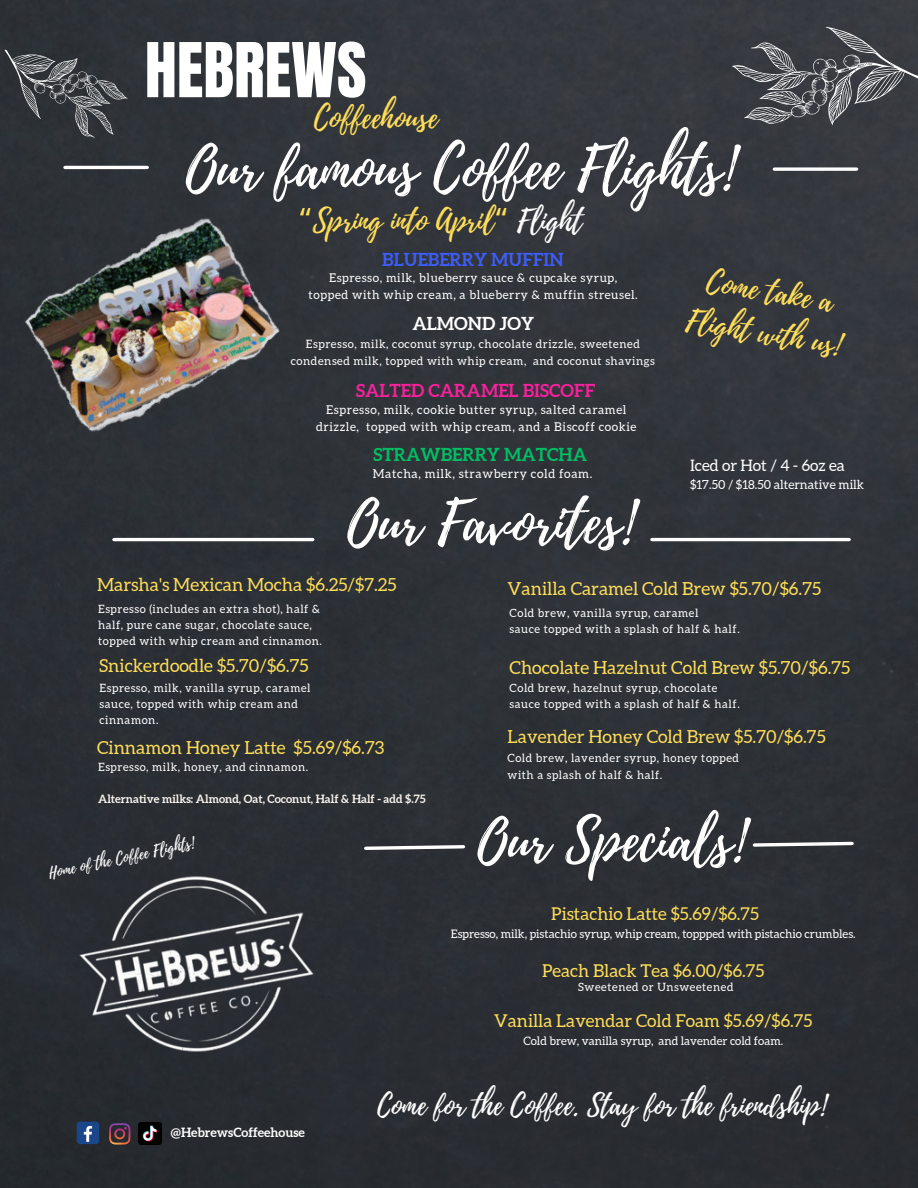
<style>
.page{position:relative;width:918px;height:1188px;background:#fff}
.page>*{position:absolute;margin:0;border:0;box-sizing:border-box;transform-origin:0 0}
.t1{font:64.2px "Anton";color:#fff}
.t2{font:58.2px "Playlist Script";color:#fff}
.t3{font:56.7px "Playlist Script";color:#fff}
.t4{font:30.6px "Playlist Script";color:#ffde59}
.t5{font:30.15px "Playlist Script";color:#ffde59}
.t6{font:30px/41.5px "Playlist Script";color:#ffde59;text-align:center}
.t7{font:28.35px "Playlist Script";color:#fff}
.t8{font:18px "Aleo";color:#ffde59}
.t9{font:700 17.85px "Aleo";color:#f6219c}
.t10{font:700 17.85px "Aleo";color:#00bf63}
.t11{font:700 17.85px "Aleo";color:#3d5df8}
.t12{font:700 17.85px "Aleo";color:#fff}
.t13{font:17.7px "Aleo";color:#ffde59}
.t14{font:17.55px "Aleo";color:#ffde59}
.t15{font:15.75px "Aleo";color:#fff}
.t16{font:15.45px "Playlist Script";color:#fff}
.t17{font:700 12.75px "Aleo";color:#fff}
.t18{font:12.45px "Aleo";color:#fff}
.t19{font:12.3px "Aleo";letter-spacing:.05em;color:#fff}
.t20{font:12.15px/17.1px "Aleo";letter-spacing:.05em;color:#fff;text-align:center}
.t21{font:12px "Aleo";letter-spacing:.05em;color:#fff}
.t22{font:11.7px "Aleo";color:#fff}
.t23{font:11.55px/16.8px "Aleo";letter-spacing:.05em;color:#fff;text-align:center}
.t24{font:11.4px/16.2px "Aleo";letter-spacing:.05em;color:#fff}
.t25{font:700 11.4px "Aleo";color:#fbf4ef}
.s1{font-family:"Noto Sans Gurmukhi"}
.s2{color:#fff}
</style>
<div class="page">
<img style="left:0;top:0;width:918px;height:1188px">
<hr style="left:114px;top:538px;width:199px;height:3px;background:#fff">
<hr style="left:652px;top:538px;width:197px;height:3px;background:#fff">
<img style="left:77px;top:844px;width:238px;height:240px">
<svg style="left:109px;top:1123px;width:21px;height:22px"></svg>
<div style="left:77px;top:1122px;width:22px;height:22px;background:#1a4789;border-radius:3px"></div>
<svg style="left:84px;top:1126px;width:8px;height:16px"></svg>
<img style="left:139px;top:1122px;width:22px;height:23px">
<svg style="left:732px;top:27px;width:186px;height:98px;background:#505358"></svg>
<svg style="left:0;top:21px;width:138px;height:137px;background:#3b3e43"></svg>
<hr style="left:65px;top:166px;width:82px;height:3px;background:#fff">
<svg style="left:362px;top:843px;width:105px;height:9px"></svg>
<svg style="left:774px;top:167px;width:83px;height:4px"></svg>
<svg style="left:751px;top:840px;width:105px;height:8px"></svg>
<img style="left:15px;top:205px;width:274px;height:240px">
<p class="t1" style="left:145px;top:24px;width:223px">HEBREWS</p>
<p class="t4" style="left:314px;top:95px;width:125px">Coffeehouse</p>
<h4 class="t2" style="left:186px;top:127px;width:550px">Our famous Coffee Flights!</h4>
<p class="t5" style="left:298px;top:199px;width:286px"><span class="s1">“</span>Spring into April<span class="s1">“</span> <span class="s2">Flight</span></p>
<p class="t11" style="left:382px;top:250px;width:183px">BLUEBERRY MUFFIN</p>
<p class="t21" style="left:329px;top:270px;width:290px">Espresso, milk, blueberry sauce &amp; cupcake syrup,</p>
<p class="t21" style="left:309px;top:287px;width:331px">topped with whip cream, a blueberry &amp; muffin streusel.</p>
<h6 class="t23" style="left:291px;top:336px;width:366px">Espresso, milk, coconut syrup, chocolate drizzle, sweetened condensed milk, topped with whip cream, and coconut shavings</h6>
<p class="t12" style="left:412px;top:314px;width:123px">ALMOND JOY</p>
<h4 class="t9" style="left:356px;top:381px;width:241px">SALTED CARAMEL BISCOFF</h4>
<p class="t20" style="left:316px;top:401px;width:322px">Espresso, milk, cookie butter syrup, salted caramel drizzle, topped with whip cream, and a Biscoff cookie</p>
<p class="t10" style="left:374px;top:444px;width:215px">STRAWBERRY MATCHA</p>
<h6 class="t19" style="left:373px;top:467px;width:221px">Matcha, milk, strawberry cold foam.</h6>
<p class="t2" style="left:347px;top:481px;width:288px">Our Favorites!</p>
<h3 class="t6" style="left:696px;top:260px;width:157px;rotate:9deg">Come take a<br>Flight with us!</h3>
<p class="t15" style="left:690px;top:457px;width:156px">Iced or Hot / 4 - 6oz ea</p>
<p class="t18" style="left:690px;top:477px;width:176px">$17.50 / $18.50 alternative milk</p>
<h5 class="t8" style="left:97px;top:574px;width:301px">Marsha's Mexican Mocha $6.25/$7.25</h5>
<p class="t24" style="left:98px;top:600px;width:225px">Espresso (includes an extra shot), half &amp; half, pure cane sugar, chocolate sauce, topped with whip cream and cinnamon.</p>
<h5 class="t8" style="left:99px;top:656px;width:211px">Snickerdoodle $5.70/$6.75</h5>
<p class="t24" style="left:100px;top:679px;width:212px">Espresso, milk, vanilla syrup, caramel</p>
<h5 class="t24" style="left:100px;top:696px;width:200px">sauce, topped with whip cream and cinnamon.</h5>
<p class="t8" style="left:97px;top:737px;width:289px">Cinnamon Honey Latte $5.69/$6.73</p>
<p class="t24" style="left:98px;top:758px;width:212px">Espresso, milk, honey, and cinnamon.</p>
<h5 class="t25" style="left:98px;top:792px;width:329px">Alternative milks: Almond, Oat, Coconut, Half &amp; Half - add $.75</h5>
<h6 class="t16" style="left:47px;top:863px;width:150px;rotate:-12deg">Home of the Cof ee Flights!</h6>
<p class="t8" style="left:508px;top:578px;width:315px">Vanilla Caramel Cold Brew $5.70/$6.75</p>
<p class="t24" style="left:510px;top:605px;width:190px">Cold brew, vanilla syrup, caramel</p>
<p class="t24" style="left:510px;top:621px;width:232px">sauce topped with a splash of half &amp; half.</p>
<p class="t8" style="left:510px;top:657px;width:342px">Chocolate Hazelnut Cold Brew $5.70/$6.75</p>
<h2 class="t24" style="left:510px;top:680px;width:209px">Cold brew, hazelnut syrup, chocolate</h2>
<h6 class="t24" style="left:510px;top:696px;width:232px">sauce topped with a splash of half &amp; half.</h6>
<p class="t8" style="left:508px;top:727px;width:320px">Lavender Honey Cold Brew $5.70/$6.75</p>
<h6 class="t24" style="left:508px;top:750px;width:233px">Cold brew, lavender syrup, honey topped with a splash of half &amp; half.</h6>
<h4 class="t3" style="left:477px;top:800px;width:268px">Our Specials!</h4>
<p class="t14" style="left:551px;top:904px;width:209px">Pistachio Latte $5.69/$6.75</p>
<p class="t22" style="left:451px;top:928px;width:406px">Espresso, milk, pistachio syrup, whip cream, toppped with pistachio crumbles.</p>
<p class="t13" style="left:542px;top:961px;width:224px">Peach Black Tea $6.00/$6.75</p>
<p class="t13" style="left:494px;top:1010px;width:320px">Vanilla Lavendar Cold Foam $5.69/$6.75</p>
<p class="t22" style="left:523px;top:1034px;width:261px">Cold brew, vanilla syrup, and lavender cold foam.</p>
<h6 class="t24" style="left:578px;top:979px;width:157px">Sweetened or Unsweetened</h6>
<h6 class="t17" style="left:171px;top:1125px;width:136px">@HebrewsCoffeehouse</h6>
<p class="t7" style="left:377px;top:1085px;width:450px">Come for the Coffee. Stay for the friendship!</p>
</div>
